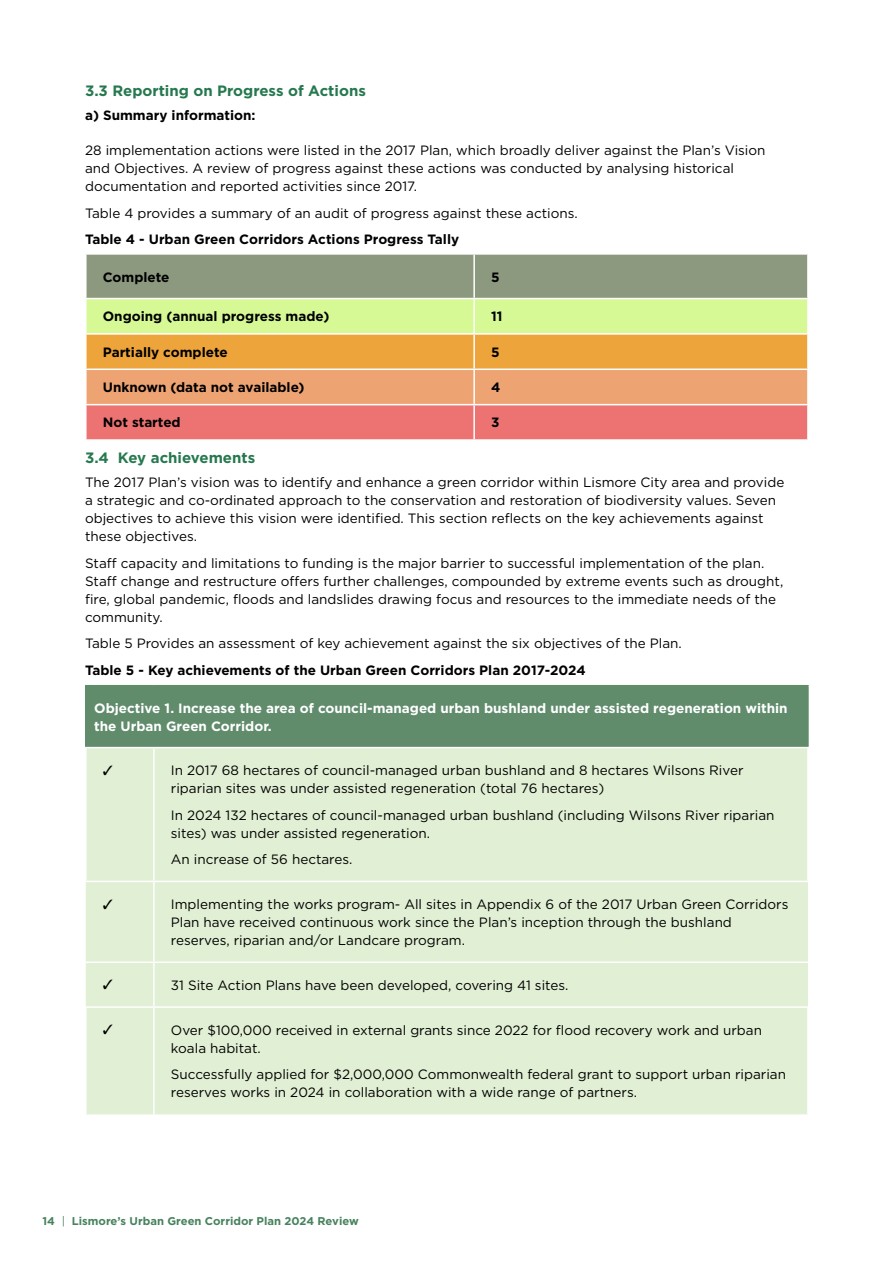
<style>
.page{position:relative;width:893px;height:1263px;background:#fff}
.page>*{position:absolute;margin:0;border:0;box-sizing:border-box;transform-origin:0 0}
.t1{font:700 15px "Gotham";color:#26784f}
.t2{font:13.5px/18px "Gotham";color:#000}
.t3{font:700 13.5px "Gotham";color:#000}
.t4{font:700 13.5px/18px "Gotham";color:#fff}
.t5{font:700 11.25px "Gotham";color:#47825d}
.s1{font-weight:400}
</style>
<div class="page">
<svg style="left:87px;top:255px;width:720px;height:184px;background:#d1a872"></svg>
<hr style="left:473px;top:255px;width:2px;height:43px;background:#fff">
<hr style="left:85px;top:298px;width:389px;height:1px;background:#fff">
<hr style="left:474px;top:298px;width:335px;height:1px;background:#fff">
<hr style="left:473px;top:299px;width:2px;height:34px;background:#fff">
<hr style="left:85px;top:333px;width:389px;height:2px;background:#fff">
<hr style="left:474px;top:333px;width:335px;height:2px;background:#fff">
<hr style="left:473px;top:335px;width:2px;height:33px;background:#fff">
<hr style="left:85px;top:368px;width:389px;height:2px;background:#fff">
<hr style="left:474px;top:368px;width:335px;height:2px;background:#fff">
<hr style="left:473px;top:370px;width:2px;height:34px;background:#fff">
<hr style="left:85px;top:404px;width:389px;height:1px;background:#fff">
<hr style="left:474px;top:404px;width:335px;height:1px;background:#fff">
<hr style="left:473px;top:405px;width:2px;height:34px;background:#fff">
<div style="left:86px;top:686px;width:722px;height:61px;background:#608c6c"></div>
<div style="left:86px;top:748px;width:722px;height:366px;background:#e1efd4"></div>
<hr style="left:153px;top:748px;width:2px;height:133px;background:#fff">
<hr style="left:153px;top:1008px;width:2px;height:106px;background:#fff">
<hr style="left:153px;top:882px;width:2px;height:79px;background:#fff">
<hr style="left:86px;top:961px;width:68px;height:2px;background:#fff">
<hr style="left:154px;top:961px;width:654px;height:2px;background:#fff">
<hr style="left:153px;top:963px;width:2px;height:43px;background:#fff">
<hr style="left:85px;top:685px;width:69px;height:1px;background:#608c6c">
<hr style="left:85px;top:686px;width:2px;height:61px;background:#608c6c">
<hr style="left:154px;top:685px;width:655px;height:1px;background:#608c6c">
<hr style="left:807px;top:686px;width:2px;height:61px;background:#608c6c">
<hr style="left:85px;top:748px;width:2px;height:133px;background:#fff">
<hr style="left:807px;top:748px;width:2px;height:133px;background:#fff">
<hr style="left:85px;top:881px;width:69px;height:1px;background:#fff">
<hr style="left:154px;top:881px;width:655px;height:1px;background:#fff">
<hr style="left:85px;top:1006px;width:69px;height:2px;background:#fff">
<hr style="left:154px;top:1006px;width:655px;height:2px;background:#fff">
<hr style="left:85px;top:1008px;width:2px;height:106px;background:#fff">
<hr style="left:807px;top:1008px;width:2px;height:106px;background:#fff">
<svg style="left:103px;top:765px;width:9px;height:10px"></svg>
<svg style="left:103px;top:899px;width:9px;height:10px"></svg>
<svg style="left:103px;top:980px;width:9px;height:9px"></svg>
<svg style="left:103px;top:1024px;width:9px;height:10px"></svg>
<p class="t1" style="left:85px;top:82px;width:282px">3.3 Reporting on Progress of Actions</p>
<p class="t3" style="left:85px;top:108px;width:172px">a) Summary information:</p>
<p class="t2" style="left:85px;top:141px;width:682px">28 implementation actions were listed in the 2017 Plan, which broadly deliver against the Plan’s Vision and Objectives. A review of progress against these actions was conducted by analysing historical documentation and reported activities since 2017.</p>
<p class="t2" style="left:85px;top:204px;width:494px">Table 4 provides a summary of an audit of progress against these actions.</p>
<p class="t3" style="left:85px;top:232px;width:376px">Table 4 - Urban Green Corridors Actions Progress Tally</p>
<p class="t3" style="left:103px;top:269px;width:68px">Complete</p>
<p class="t3" style="left:491px;top:269px;width:10px">5</p>
<p class="t3" style="left:103px;top:309px;width:228px">Ongoing (annual progress made)</p>
<p class="t3" style="left:491px;top:309px;width:13px">11</p>
<p class="t3" style="left:103px;top:344px;width:126px">Partially complete</p>
<p class="t3" style="left:491px;top:344px;width:10px">5</p>
<p class="t3" style="left:103px;top:379px;width:203px">Unknown (data not available)</p>
<p class="t3" style="left:491px;top:379px;width:11px">4</p>
<p class="t3" style="left:103px;top:415px;width:79px">Not started</p>
<p class="t3" style="left:491px;top:415px;width:10px">3</p>
<p class="t1" style="left:85px;top:449px;width:172px">3.4 Key achievements</p>
<p class="t2" style="left:85px;top:473px;width:701px">The 2017 Plan’s vision was to identify and enhance a green corridor within Lismore City area and provide a strategic and co-ordinated approach to the conservation and restoration of biodiversity values. Seven objectives to achieve this vision were identified. This section reflects on the key achievements against these objectives.</p>
<p class="t2" style="left:85px;top:554px;width:700px">Staff capacity and limitations to funding is the major barrier to successful implementation of the plan.<br>Staff change and restructure offers further challenges, compounded by extreme events such as drought, fire, global pandemic, floods and landslides drawing focus and resources to the immediate needs of the community.</p>
<p class="t2" style="left:85px;top:634px;width:598px">Table 5 Provides an assessment of key achievement against the six objectives of the Plan.</p>
<p class="t3" style="left:85px;top:662px;width:502px">Table 5 - Key achievements of the Urban Green Corridors Plan 2017-2024</p>
<p class="t4" style="left:94px;top:698px;width:695px">Objective 1. Increase the area of council-managed urban bushland under assisted regeneration within the Urban Green Corridor.</p>
<p class="t2" style="left:171px;top:761px;width:574px">In 2017 68 hectares of council-managed urban bushland and 8 hectares Wilsons River riparian sites was under assisted regeneration (total 76 hectares)</p>
<p class="t2" style="left:171px;top:806px;width:605px">In 2024 132 hectares of council-managed urban bushland (including Wilsons River riparian sites) was under assisted regeneration.</p>
<p class="t2" style="left:171px;top:850px;width:183px">An increase of 56 hectares.</p>
<p class="t2" style="left:171px;top:895px;width:619px">Implementing the works program- All sites in Appendix 6 of the 2017 Urban Green Corridors<br>Plan have received continuous work since the Plan’s inception through the bushland reserves, riparian and/or Landcare program.</p>
<p class="t2" style="left:171px;top:976px;width:399px">31 Site Action Plans have been developed, covering 41 sites.</p>
<p class="t2" style="left:171px;top:1021px;width:593px">Over $100,000 received in external grants since 2022 for flood recovery work and urban koala habitat.</p>
<p class="t2" style="left:171px;top:1065px;width:617px">Successfully applied for $2,000,000 Commonwealth federal grant to support urban riparian reserves works in 2024 in collaboration with a wide range of partners.</p>
<p class="t5" style="left:43px;top:1214px;width:318px">14 <span class="s1">|</span> Lismore’s Urban Green Corridor Plan 2024 Review</p>
</div>
